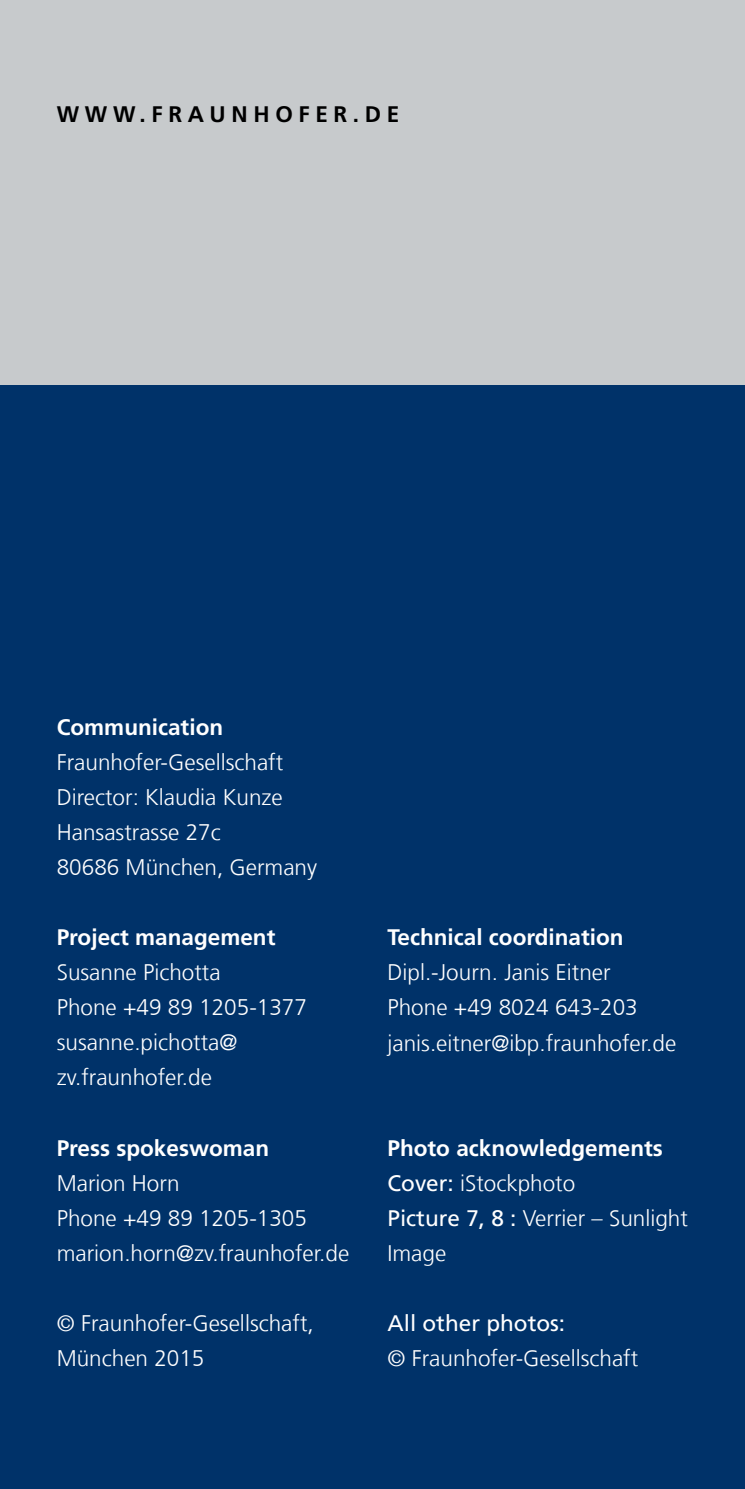
<style>
.page{position:relative;width:745px;height:1489px;background:#fff}
.page>*{position:absolute;margin:0;border:0;box-sizing:border-box;transform-origin:0 0}
.t1{font:300 22.5px/35px "Frutiger LT Com";color:#fff}
.t2{font:700 22.5px "Frutiger LT Com";color:#fff}
.t3{font:700 22.5px "Frutiger LT Com";letter-spacing:.25em;color:#000}
.t4{font:22.5px "Frutiger LT Com";color:#fff}
.s1{font-weight:700}
.s2{font-weight:400}
</style>
<div class="page">
<div style="left:0;top:350px;width:744px;height:1138px;background:#003269"></div>
<div style="left:0;top:0;width:744px;height:385px;background:#c7cacc"></div>
<p class="t3" style="left:57px;top:101px;width:344px">WWW.FRAUNHOFER.DE</p>
<p class="t2" style="left:57px;top:714px;width:168px">Communication</p>
<p class="t1" style="left:57px;top:745px;width:262px">Fraunhofer-Gesellschaft<br>Director: Klaudia Kunze<br>Hansastrasse 27c<br>80686 München, Germany</p>
<p class="t2" style="left:57px;top:924px;width:220px">Project management</p>
<p class="t1" style="left:57px;top:955px;width:251px">Susanne Pichotta<br>Phone +49 89 1205-1377 susanne.pichotta@ zv.fraunhofer.de</p>
<p class="t2" style="left:57px;top:1134px;width:214px">Press spokeswoman</p>
<p class="t1" style="left:57px;top:1165px;width:294px">Marion Horn<br>Phone +49 89 1205-1305 marion.horn@zv.fraunhofer.de</p>
<p class="t1" style="left:57px;top:1305px;width:258px">© Fraunhofer-Gesellschaft,<br>München 2015</p>
<p class="t2" style="left:387px;top:924px;width:237px">Technical coordination</p>
<p class="t1" style="left:387px;top:955px;width:290px">Dipl.-Journ. Janis Eitner<br>Phone +49 8024 643-203 janis.eitner@ibp.fraunhofer.de</p>
<p class="t1" style="left:387px;top:1130px;width:302px"><span class="s1">Photo acknowledgements<br></span><span class="s2">Cover:</span> iStockphoto<br><span class="s2">Picture 7, 8 :</span> Verrier – Sunlight<br>Image</p>
<p class="t4" style="left:387px;top:1309px;width:179px">All other photos:</p>
<p class="t1" style="left:387px;top:1340px;width:252px">© Fraunhofer-Gesellschaft</p>
</div>
